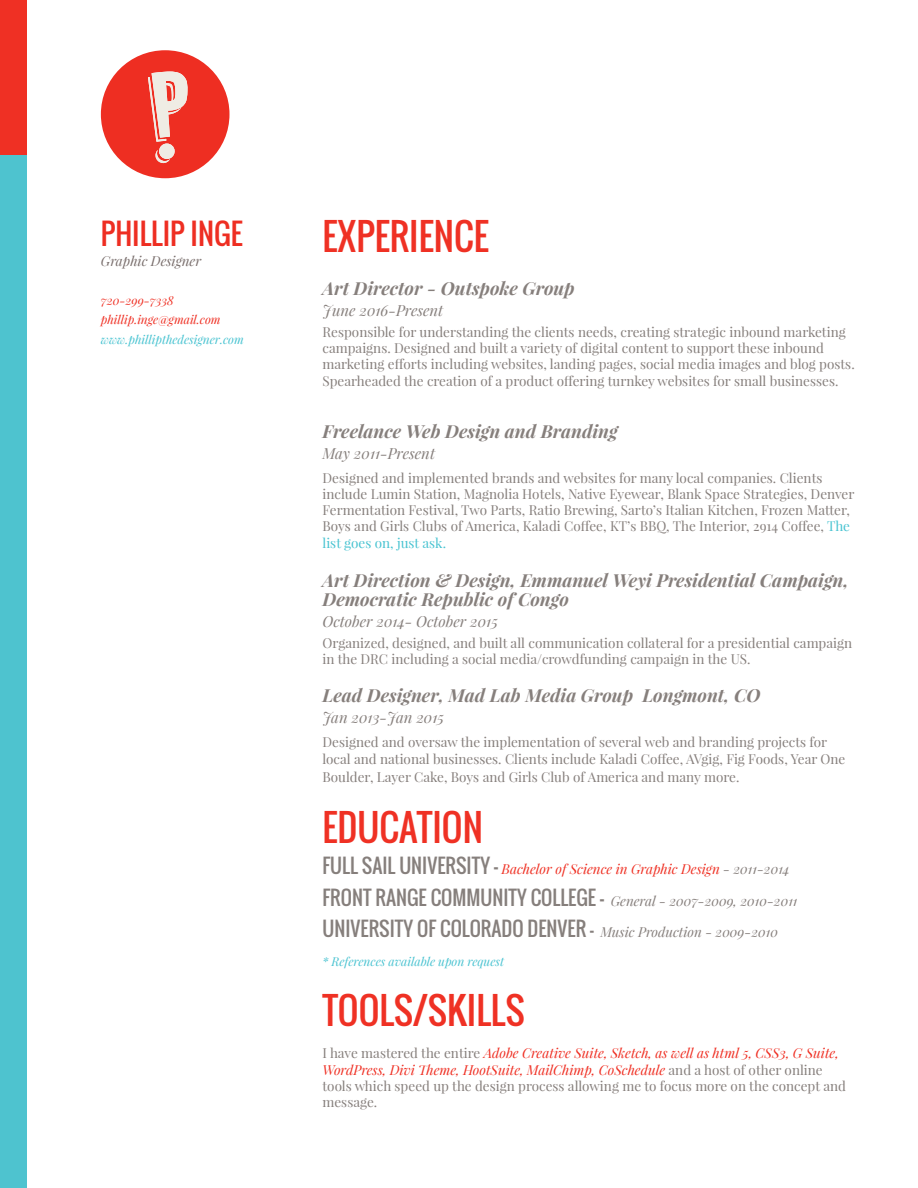
<style>
.page{position:relative;width:918px;height:1188px;background:#fff}
.page>*{position:absolute;margin:0;border:0;box-sizing:border-box;transform-origin:0 0}
.t1{font:36px "Oswald";color:#ef3124}
.t2{font:28.5px "Oswald";color:#ee2e22}
.t3{font:19.5px "Oswald";color:#867f7c}
.Paragraph_Style_1{font:italic 700 18px/19.5px "Playfair Display";color:#867f7c}
.Paragraph_Style_1-2{font:italic 15px "Playfair Display";color:#867f7c}
.Paragraph_Style_1-3{font:13.5px/16.2px "Playfair Display";color:#867f7c}
.t4{font:italic 13.5px "Playfair Display";color:#ef3124}
.t5{font:italic 13.5px "Playfair Display";color:#867f7c}
.t6{font:italic 13.5px "Playfair Display";color:#796e6c}
.t7{font:italic 12px "Playfair Display";color:#ef3024}
.t8{font:italic 12px "Playfair Display";color:#4ac3d1}
.t9{font:italic 12px "Playfair Display";color:#48c3d1}
.s1{color:#48c3d1}
.s2{font-family:"Oswald";font-style:normal;font-size:19.5px;color:#867f7c}
.s3{font-family:"Oswald";font-style:normal;font-size:21px;color:#867f7c}
.s4{color:#867f7c}
.s5{font-family:"Oswald";font-style:normal;font-size:19.5px}
.s6{font-family:"Oswald";font-style:normal;font-size:21px}
.s7{font-family:"Playfair Display";font-style:italic;font-size:13.5px}
.s8{font-style:italic;color:#ef3024}
</style>
<div class="page">
<div style="left:0;top:0;width:27px;height:1188px;background:#ef3024"></div>
<div style="left:0;top:156px;width:27px;height:1032px;background:#4ec3cf"></div>
<svg style="left:101px;top:50px;width:128px;height:128px"></svg>
<p class="t2" style="left:101px;top:212px;width:143px">PHILLIP INGE</p>
<p class="t6" style="left:101px;top:252px;width:102px">Graphic Designer</p>
<p class="t7" style="left:101px;top:292px;width:74px">720-299-7338</p>
<p class="t7" style="left:101px;top:312px;width:121px">phillip.inge@gmail.com</p>
<p class="t9" style="left:101px;top:331px;width:144px">www.phillipthedesigner.com</p>
<p class="t1" style="left:322px;top:209px;width:168px">EXPERIENCE</p>
<p class="Paragraph_Style_1" style="left:322px;top:278px;width:254px">Art Director - Outspoke Group</p>
<p class="Paragraph_Style_1-2" style="left:322px;top:301px;width:122px">June 2016-Present</p>
<p class="Paragraph_Style_1-3" style="left:322px;top:324px;width:534px">Responsible for understanding the clients needs, creating strategic inbound marketing campaigns. Designed and built a variety of digital content to support these inbound marketing efforts including websites, landing pages, social media images and blog posts.<br>Spearheaded the creation of a product offering turnkey websites for small businesses.</p>
<p class="Paragraph_Style_1" style="left:322px;top:421px;width:297px">Freelance Web Design and Branding</p>
<p class="Paragraph_Style_1-2" style="left:322px;top:443px;width:114px">May 2011-Present</p>
<p class="Paragraph_Style_1-3" style="left:322px;top:470px;width:533px">Designed and implemented brands and websites for many local companies. Clients include Lumin Station, Magnolia Hotels, Native Eyewear, Blank Space Strategies, Denver Fermentation Festival, Two Parts, Ratio Brewing, Sarto’s Italian Kitchen, Frozen Matter, Boys and Girls Clubs of America, Kaladi Coffee, KT’s BBQ, The Interior, 2914 Coffee, <span class="s1">The list goes on, just ask.</span></p>
<p class="Paragraph_Style_1" style="left:322px;top:569px;width:528px">Art Direction &amp; Design, Emmanuel Weyi Presidential Campaign,<br>Democratic Republic of Congo</p>
<p class="Paragraph_Style_1-2" style="left:322px;top:611px;width:177px">October 2014- October 2015</p>
<p class="Paragraph_Style_1-3" style="left:322px;top:634px;width:531px">Organized, designed, and built all communication collateral for a presidential campaign in the DRC including a social media/crowdfunding campaign in the US.</p>
<p class="Paragraph_Style_1" style="left:322px;top:685px;width:440px">Lead Designer, Mad Lab Media Group Longmont, CO</p>
<p class="Paragraph_Style_1-2" style="left:322px;top:708px;width:123px">Jan 2013-Jan 2015</p>
<p class="Paragraph_Style_1-3" style="left:322px;top:734px;width:524px">Designed and oversaw the implementation of several web and branding projects for local and national businesses. Clients include Kaladi Coffee, AVgig, Fig Foods, Year One</p>
<p class="Paragraph_Style_1-3" style="left:322px;top:768px;width:418px">Boulder, Layer Cake, Boys and Girls Club of America and many more.</p>
<p class="t1" style="left:322px;top:800px;width:162px">EDUCATION</p>
<p class="t4" style="left:322px;top:860px;width:469px"><span class="s2">FULL SAIL UNIVERSITY</span> <span class="s3">-</span> Bachelor of Science in Graphic Design <span class="s4">- 2011-2014</span></p>
<p class="t5" style="left:322px;top:892px;width:477px"><span class="s5">FRONT RANGE COMMUNITY COLLEGE</span> <span class="s6">-</span> General - 2007-2009, 2010-2011</p>
<p class="t3" style="left:322px;top:914px;width:457px">UNIVERSITY OF COLORADO DENVER - <span class="s7">Music Production - 2009-2010</span></p>
<p class="t8" style="left:322px;top:954px;width:183px">* References available upon request</p>
<p class="t1" style="left:322px;top:983px;width:204px">TOOLS/SKILLS</p>
<p class="Paragraph_Style_1-3" style="left:322px;top:1045px;width:525px">I have mastered the entire <span class="s8">Adobe Creative Suite, Sketch, as well as html 5, CSS3, G Suite, WordPress, Divi Theme, HootSuite, MailChimp, CoSchedule</span> and a host of other online tools which speed up the design process allowing me to focus more on the concept and message.</p>
</div>
